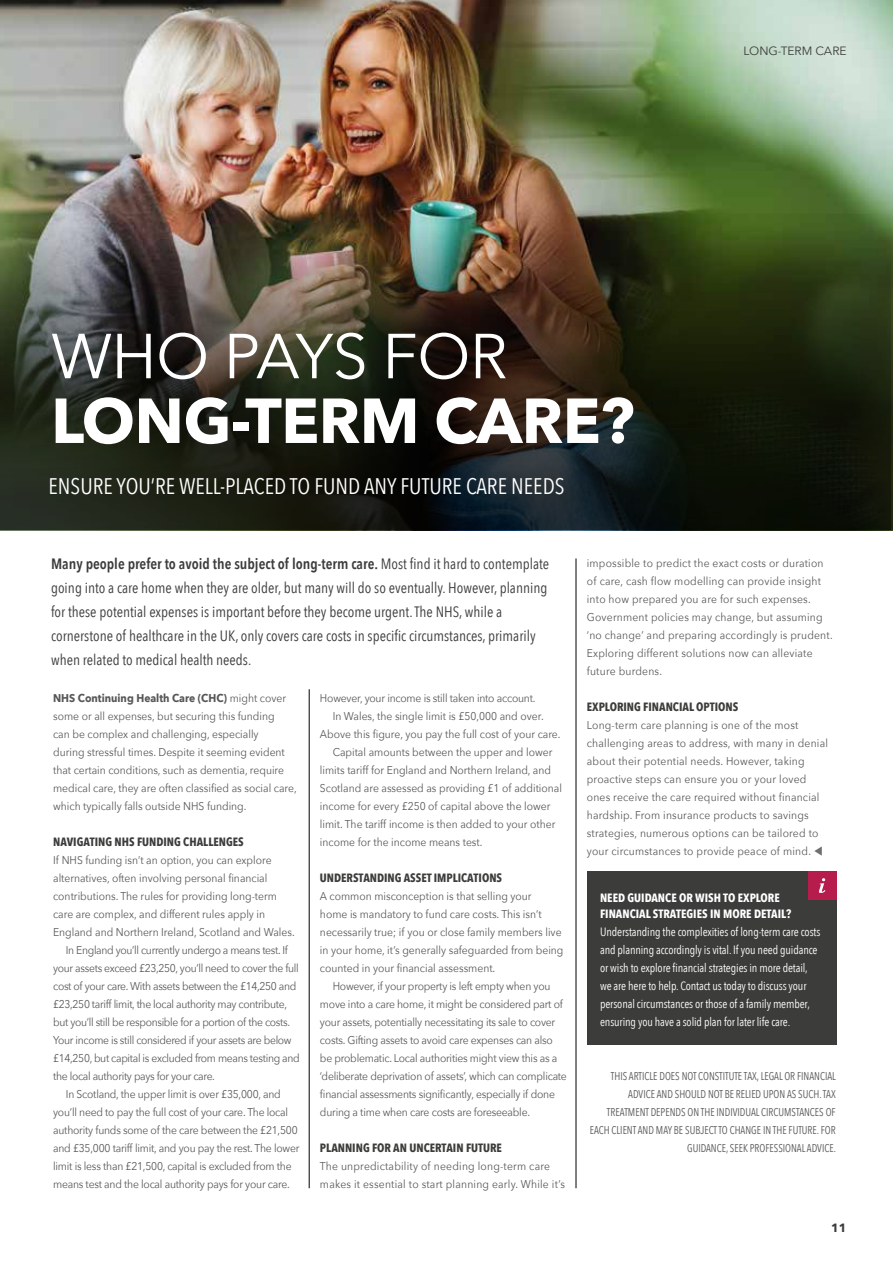
<style>
.page{position:relative;width:893px;height:1263px;background:#fff}
.page>*{position:absolute;margin:0;border:0;box-sizing:border-box;transform-origin:0 0}
.t1{font:700 62.85px "Avenir Next";letter-spacing:-.01em;color:#fff}
.t2{font:62.85px "Avenir Next";letter-spacing:-.01em;color:#fff}
.t3{font:22.5px "Avenir Next Condensed";color:#fff}
.t4{font:15px/24px "Avenir Next Condensed";color:#3c3c3b}
.t5{font:12px/18px "Avenir Next Condensed";letter-spacing:-.01em;color:#fff}
.t6{font:700 12px "Avenir Next Condensed";color:#3c3c3b}
.t7{font:700 12px/16.5px "Avenir Next Condensed";color:#fff}
.t8{font:12px "Avenir Next";color:#3c3c3b}
.t9{font:700 12px "Avenir Next";color:#3c3c3b}
.t10{font:11.25px/18px "Avenir Next";color:#575756;scale:.92 1}
.t11{font:11.25px/18px "Avenir Next";letter-spacing:-.02em;color:#575756;scale:.92 1}
.t12{font:11.25px/18px "Avenir Next";letter-spacing:.02em;color:#575756;scale:.92 1}
.t13{font:11.25px "Avenir Next";letter-spacing:-.03em;color:#575756;scale:.92 1}
.t14{font:11.25px/18px "Avenir Next Condensed";color:#575756;text-align:right;scale:.92 1}
.s1{font-weight:600}
.s2{font-weight:700}
.s3{color:#706f6f}
</style>
<div class="page">
<img style="left:0;top:0;width:893px;height:214px">
<img style="left:0;top:214px;width:891px;height:316px">
<hr style="left:309px;top:689px;width:1px;height:499px;background:#000">
<hr style="left:576px;top:558px;width:1px;height:630px;background:#000">
<div style="left:587px;top:871px;width:249px;height:174px;background:#3c3c3b"></div>
<div style="left:808px;top:871px;width:28px;height:29px;background:#b61d4c"></div>
<svg style="left:819px;top:878px;width:6px;height:15px"></svg>
<h1 class="t2" style="left:51px;top:303px;width:458px">WHO PAYS FOR</h1>
<h1 class="t1" style="left:51px;top:366px;width:585px">LONG-TERM CARE?</h1>
<h2 class="t3" style="left:49px;top:467px;width:518px">ENSURE YOU’RE WELL-PLACED TO FUND ANY FUTURE CARE NEEDS</h2>
<p class="t8" style="left:743px;top:40px;width:105px">LONG-TERM CARE</p>
<p class="t4" style="left:51px;top:551px;width:500px"><span class="s1">Many people prefer to avoid the subject of long-term care.</span> Most find it hard to contemplate going into a care home when they are older, but many will do so eventually. However, planning for these potential expenses is important before they become urgent. The NHS, while a cornerstone of healthcare in the UK, only covers care costs in specific circumstances, primarily when related to medical health needs.</p>
<p class="t10" style="left:53px;top:689px;width:266px"><span class="s2">NHS Continuing Health Care (CHC)</span> might cover some or all expenses, but securing this funding<br>can be complex and challenging, especially<br>during stressful times. Despite it seeming evident that certain conditions, such as dementia, require medical care, they are often classified as social care, which typically falls outside NHS funding.</p>
<p class="t6" style="left:53px;top:834px;width:192px">NAVIGATING NHS FUNDING CHALLENGES</p>
<p class="t10" style="left:53px;top:851px;width:239px">If NHS funding isn’t an option, you can explore</p>
<p class="t10" style="left:53px;top:869px;width:234px">alternatives, often involving personal financial</p>
<p class="t10" style="left:53px;top:887px;width:245px">contributions. The rules for providing long-term</p>
<p class="t10" style="left:53px;top:905px;width:232px">care are complex, and different rules apply in</p>
<p class="t10" style="left:53px;top:923px;width:264px">England and Northern Ireland, Scotland and Wales.</p>
<p class="t13" style="left:66px;top:941px;width:243px">In England you’ll currently undergo a means test. If</p>
<p class="t13" style="left:53px;top:959px;width:269px">your assets exceed £23,250, you’ll need to cover the full</p>
<p class="t13" style="left:53px;top:977px;width:266px">cost of your care. With assets between the £14,250 and</p>
<p class="t13" style="left:53px;top:995px;width:256px">£23,250 tariff limit, the local authority may contribute,</p>
<p class="t13" style="left:53px;top:1013px;width:259px">but you’ll still be responsible for a portion of the costs.</p>
<p class="t13" style="left:53px;top:1031px;width:261px">Your income is still considered if your assets are below</p>
<p class="t13" style="left:53px;top:1049px;width:270px">£14,250, but capital is excluded from means testing and</p>
<p class="t13" style="left:53px;top:1067px;width:177px">the local authority pays for your care.</p>
<p class="t11" style="left:66px;top:1085px;width:235px">In Scotland, the upper limit is over £35,000, and</p>
<p class="t11" style="left:53px;top:1103px;width:257px">you’ll need to pay the full cost of your care. The local</p>
<p class="t11" style="left:53px;top:1121px;width:267px">authority funds some of the care between the £21,500</p>
<p class="t11" style="left:53px;top:1139px;width:269px">and £35,000 tariff limit, and you pay the rest. The lower</p>
<p class="t11" style="left:53px;top:1157px;width:261px">limit is less than £21,500, capital is excluded from the</p>
<p class="t11" style="left:53px;top:1175px;width:259px">means test and the local authority pays for your care.</p>
<p class="t11" style="left:320px;top:689px;width:236px">However, your income is still taken into account.</p>
<p class="t10" style="left:333px;top:707px;width:231px">In Wales, the single limit is £50,000 and over.</p>
<p class="t10" style="left:320px;top:725px;width:263px">Above this figure, you pay the full cost of your care.</p>
<p class="t10" style="left:333px;top:743px;width:240px">Capital amounts between the upper and lower</p>
<p class="t10" style="left:320px;top:761px;width:253px">limits tariff for England and Northern Ireland, and</p>
<p class="t10" style="left:320px;top:779px;width:265px">Scotland are assessed as providing £1 of additional</p>
<p class="t10" style="left:320px;top:797px;width:252px">income for every £250 of capital above the lower</p>
<p class="t10" style="left:320px;top:815px;width:257px">limit. The tariff income is then added to your other</p>
<p class="t10" style="left:320px;top:833px;width:178px">income for the income means test.</p>
<p class="t6" style="left:320px;top:870px;width:184px">UNDERSTANDING ASSET IMPLICATIONS</p>
<p class="t10" style="left:320px;top:887px;width:266px">A common misconception is that selling your<br>home is mandatory to fund care costs. This isn’t necessarily true; if you or close family members live in your home, it’s generally safeguarded from being counted in your financial assessment.</p>
<p class="t11" style="left:320px;top:977px;width:270px;text-indent:13px">However, if your property is left empty when you move into a care home, it might be considered part of your assets, potentially necessitating its sale to cover costs. Gifting assets to avoid care expenses can also be problematic. Local authorities might view this as a ‘deliberate deprivation of assets’, which can complicate financial assessments significantly, especially if done during a time when care costs are foreseeable.</p>
<p class="t6" style="left:320px;top:1140px;width:183px">PLANNING FOR AN UNCERTAIN FUTURE</p>
<p class="t12" style="left:320px;top:1157px;width:268px">The unpredictability of needing long-term care makes it essential to start planning early. While it’s</p>
<p class="t12" style="left:587px;top:554px;width:269px">impossible to predict the exact costs or duration of care, cash flow modelling can provide insight into how prepared you are for such expenses.<br>Government policies may change, but assuming ‘no change’ and preparing accordingly is prudent.<br>Exploring different solutions now can alleviate future burdens.</p>
<p class="t6" style="left:587px;top:699px;width:153px">EXPLORING FINANCIAL OPTIONS</p>
<p class="t12" style="left:587px;top:716px;width:264px">Long-term care planning is one of the most challenging areas to address, with many in denial about their potential needs. However, taking proactive steps can ensure you or your loved ones receive the care required without financial hardship. From insurance products to savings strategies, numerous options can be tailored to your circumstances to provide peace of mind. <span class="s3">▼</span></p>
<p class="t7" style="left:600px;top:889px;width:193px">NEED GUIDANCE OR WISH TO EXPLORE<br>FINANCIAL STRATEGIES IN MORE DETAIL?</p>
<p class="t5" style="left:600px;top:922px;width:222px">Understanding the complexities of long-term care costs and planning accordingly is vital. If you need guidance or wish to explore financial strategies in more detail, we are here to help. Contact us today to discuss your personal circumstances or those of a family member, ensuring you have a solid plan for later life care.</p>
<p class="t14" style="left:590px;top:1067px;width:269px">THIS ARTICLE DOES NOT CONSTITUTE TAX, LEGAL OR FINANCIAL ADVICE AND SHOULD NOT BE RELIED UPON AS SUCH. TAX TREATMENT DEPENDS ON THE INDIVIDUAL CIRCUMSTANCES OF EACH CLIENT AND MAY BE SUBJECT TO CHANGE IN THE FUTURE. FOR GUIDANCE, SEEK PROFESSIONAL ADVICE.</p>
<p class="t9" style="left:831px;top:1218px;width:17px">11</p>
</div>
